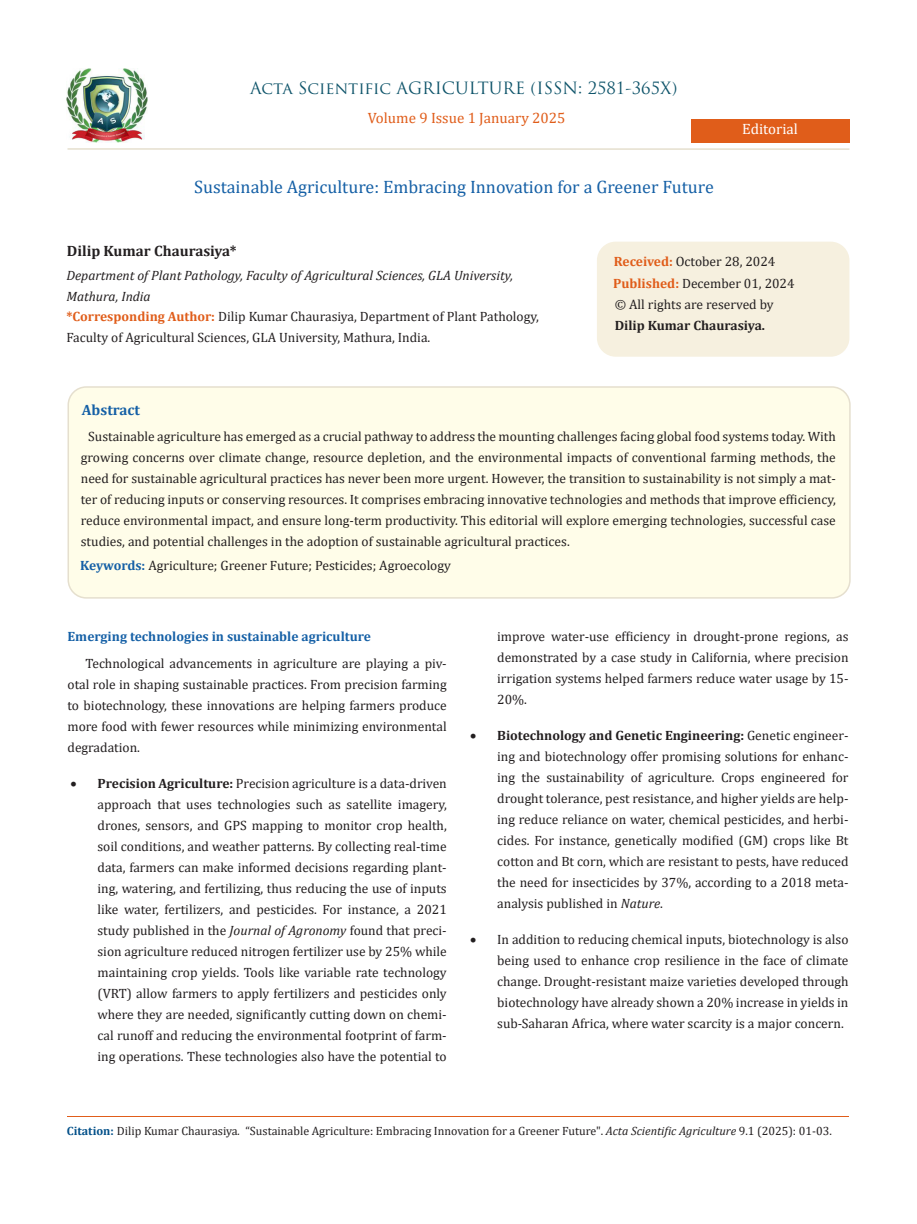
<style>
.page{position:relative;width:917px;height:1224px;background:#fff}
.page>*{position:absolute;margin:0;border:0;box-sizing:border-box;transform-origin:0 0}
.t1{font:18px "Cambria";color:#1560a6}
.t2{font:16.5px "Trajan Pro";color:#0e546a}
.t3{font:15px "Cambria";color:#e05d1a}
.t4{font:700 15px "Cambria";color:#231f20}
.t5{font:15px "Cambria";color:#fff}
.t6{font:700 15px "Cambria";color:#1560a6}
.t7{font:13.5px/21px "Cambria";color:#231f20;text-align:justify}
.t8{font:italic 13.5px/21px "Cambria";color:#231f20}
.t9{font:700 13.5px "Cambria";color:#1560a6}
.t10{font:700 13.5px "Cambria";color:#231f20}
.t11{font:12px "Cambria";color:#231f20}
.s1{font-weight:700;color:#e05d1a}
.s2{font-weight:700;color:#1560a6}
.s3{font-weight:700}
.s4{font-style:italic}
.s5{font-weight:700;color:#035089}
</style>
<div class="page">
<img style="left:67px;top:68px;width:80px;height:74px">
<div style="left:690px;top:119px;width:159px;height:23px;background:#e05d1a"></div>
<div style="left:597px;top:242px;width:251px;height:114px;background:#f6f0df;border-radius:18px"></div>
<div style="left:597px;top:242px;width:252px;height:115px;border:2px solid #f6f0df;border-radius:18px"></div>
<div style="left:68px;top:387px;width:781px;height:211px;background:#fffde9;border-radius:18px"></div>
<div style="left:67px;top:386px;width:783px;height:213px;border:2px solid #e5dfce;border-radius:18px"></div>
<hr style="left:67px;top:1117px;width:781px;height:1px;background:#e05d1a">
<hr style="left:67px;top:148px;width:782px;height:2px;background:#e5dfce">
<p class="t2" style="left:250px;top:77px;width:429px">Acta Scientific AGRICULTURE (ISSN: 2581-365X)</p>
<p class="t3" style="left:368px;top:109px;width:199px">Volume 9 Issue 1 January 2025</p>
<p class="t1" style="left:194px;top:176px;width:521px">Sustainable Agriculture: Embracing Innovation for a Greener Future</p>
<p class="t5" style="left:742px;top:120px;width:57px">Editorial</p>
<p class="t4" style="left:67px;top:240px;width:171px">Dilip Kumar Chaurasiya*</p>
<p class="t8" style="left:66px;top:264px;width:448px">Department of Plant Pathology, Faculty of Agricultural Sciences, GLA University,<br>Mathura, India</p>
<p class="t7" style="left:66px;top:306px;width:474px"><span class="s1">*Corresponding Author:</span> Dilip Kumar Chaurasiya, Department of Plant Pathology,<br>Faculty of Agricultural Sciences, GLA University, Mathura, India.</p>
<p class="t6" style="left:82px;top:400px;width:60px">Abstract</p>
<p class="t7" style="left:614px;top:250px;width:163px"><span class="s1">Received:</span> October 28, 2024</p>
<p class="t7" style="left:613px;top:273px;width:183px"><span class="s1">Published:</span> December 01, 2024</p>
<p class="t7" style="left:614px;top:294px;width:160px">© All rights are reserved by</p>
<p class="t10" style="left:614px;top:316px;width:152px">Dilip Kumar Chaurasiya.</p>
<p class="t7" style="left:81px;top:426px;width:756px;text-indent:7px">Sustainable agriculture has emerged as a crucial pathway to address the mounting challenges facing global food systems today. With growing concerns over climate change, resource depletion, and the environmental impacts of conventional farming methods, the need for sustainable agricultural practices has never been more urgent. However, the transition to sustainability is not simply a mat&shy;ter of reducing inputs or conserving resources. It comprises embracing innovative technologies and methods that improve efficiency, reduce environmental impact, and ensure long-term productivity. This editorial will explore emerging technologies, successful case studies, and potential challenges in the adoption of sustainable agricultural practices.</p>
<p class="t7" style="left:80px;top:555px;width:372px"><span class="s2">Keywords:</span> Agriculture; Greener Future; Pesticides; Agroecology</p>
<p class="t9" style="left:67px;top:627px;width:305px">Emerging technologies in sustainable agriculture</p>
<p class="t7" style="left:67px;top:653px;width:381px;text-indent:18px">Technological advancements in agriculture are playing a piv&shy;otal role in shaping sustainable practices. From precision farming to biotechnology, these innovations are helping farmers produce more food with fewer resources while minimizing environmental degradation.</p>
<p class="t7" style="left:97px;top:773px;width:351px;text-indent:-27px">• <span class="s3">Precision Agriculture:</span> Precision agriculture is a data-driven approach that uses technologies such as satellite imagery, drones, sensors, and GPS mapping to monitor crop health, soil conditions, and weather patterns. By collecting real-time data, farmers can make informed decisions regarding plant&shy;ing, watering, and fertilizing, thus reducing the use of inputs like water, fertilizers, and pesticides. For instance, a 2021 study published in the <span class="s4">Journal of Agronomy</span> found that preci&shy;sion agriculture reduced nitrogen fertilizer use by 25% while maintaining crop yields. Tools like variable rate technology (VRT) allow farmers to apply fertilizers and pesticides only where they are needed, significantly cutting down on chemi&shy;cal runoff and reducing the environmental footprint of farm&shy;ing operations. These technologies also have the potential to</p>
<p class="t7" style="left:497px;top:626px;width:353px">improve water-use efficiency in drought-prone regions, as demonstrated by a case study in California, where precision irrigation systems helped farmers reduce water usage by 15- 20%.</p>
<p class="t7" style="left:497px;top:725px;width:353px;text-indent:-27px">• <span class="s3">Biotechnology and Genetic Engineering:</span> Genetic engineer&shy;ing and biotechnology offer promising solutions for enhanc&shy;ing the sustainability of agriculture. Crops engineered for drought tolerance, pest resistance, and higher yields are help&shy;ing reduce reliance on water, chemical pesticides, and herbi&shy;cides. For instance, genetically modified (GM) crops like Bt cotton and Bt corn, which are resistant to pests, have reduced the need for insecticides by 37%, according to a 2018 meta&shy;analysis published in <span class="s4">Nature</span>.</p>
<p class="t7" style="left:497px;top:929px;width:353px;text-indent:-27px">• In addition to reducing chemical inputs, biotechnology is also being used to enhance crop resilience in the face of climate change. Drought-resistant maize varieties developed through biotechnology have already shown a 20% increase in yields in sub-Saharan Africa, where water scarcity is a major concern.</p>
<p class="t11" style="left:67px;top:1123px;width:766px"><span class="s5">Citation:</span> Dilip Kumar Chaurasiya<span class="s4">.</span> “Sustainable Agriculture: Embracing Innovation for a Greener Future". <span class="s4">Acta Scientific Agriculture</span> 9.1 (2025): 01-03.</p>
</div>
